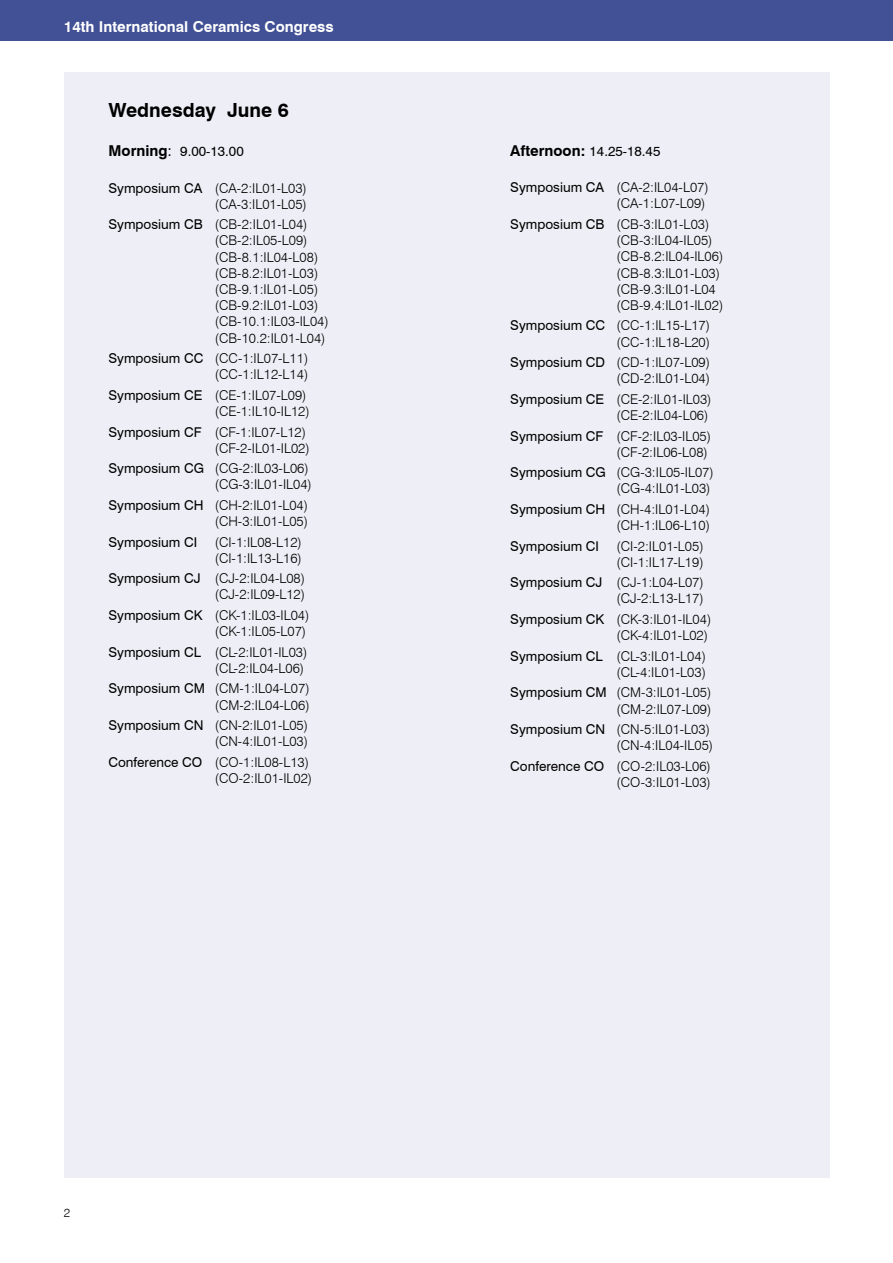
<style>
.page{position:relative;width:893px;height:1263px;background:#fff}
.page>*{position:absolute;margin:0;border:0;box-sizing:border-box;transform-origin:0 0}
.t1{font:700 19.5px "Swiss 721 BT";color:#000}
.t2{font:700 15px "Swiss 721 BT";color:#fff}
.t3{font:300 13.5px/16.2px "Swiss 721 BT";color:#000;text-align:right}
.t4{font:13.5px "Swiss 721 BT";color:#000}
.t5{font:300 12px "Swiss 721 BT";color:#000}
.s1{font-weight:700;font-size:15px}
.s2{font-size:15px}
.s3{font-weight:400}
</style>
<div class="page">
<div style="left:0;top:0;width:893px;height:40px;background:#425195"></div>
<div style="left:64px;top:72px;width:765px;height:1106px;background:#eeeef6"></div>
<p class="t2" style="left:64px;top:17px;width:271px">14th International Ceramics Congress</p>
<h1 class="t1" style="left:108px;top:98px;width:182px">Wednesday June 6</h1>
<p class="t4" style="left:108px;top:143px;width:137px"><span class="s1">Morning</span><span class="s2">:</span> 9.00-13.00</p>
<p class="t3" style="left:108px;top:180px;width:200px"><span class="s3">Symposium CA</span> (CA-2:I L01-L03) (CA-3:I L01-L05)</p>
<p class="t3" style="left:215px;top:216px;width:115px;text-align:left;text-indent:-106px"><span class="s3">Symposium CB</span> (CB-2:I L01-L04) (CB-2:I L05-L09) (CB-8.1:I L04-L08) (CB-8.2:I L01-L03) (CB-9.1:I L01-L05) (CB-9.2:I L01-L03) (CB-10.1:I L03-I L04) (CB-10.2:I L01-L04)</p>
<p class="t3" style="left:108px;top:350px;width:201px"><span class="s3">Symposium CC</span> (CC-1:I L07-L11) (CC-1:I L12-L14)</p>
<p class="t3" style="left:108px;top:387px;width:203px"><span class="s3">Symposium CE</span> (CE-1:I L07-L09) (CE-1:I L10-I L12)</p>
<p class="t3" style="left:108px;top:423px;width:203px"><span class="s3">Symposium CF</span> (CF-1:I L07-L12) (CF-2-I L01-I L02)</p>
<p class="t3" style="left:108px;top:460px;width:205px"><span class="s3">Symposium CG</span> (CG-2:I L03-L06) (CG-3:I L01-I L04)</p>
<p class="t3" style="left:108px;top:497px;width:201px"><span class="s3">Symposium CH</span> (CH-2:I L01-L04) (CH-3:I L01-L05)</p>
<p class="t4" style="left:108px;top:533px;width:90px">Symposium CI</p>
<p class="t3" style="left:215px;top:533px;width:89px;text-align:left">(CI-1:I L08-L12) (CI-1:I L13-L16)</p>
<p class="t3" style="left:108px;top:570px;width:198px"><span class="s3">Symposium CJ</span> (CJ-2:I L04-L08) (CJ-2:I L09-L12)</p>
<p class="t3" style="left:108px;top:607px;width:202px"><span class="s3">Symposium CK</span> (CK-1:I L03-I L04) (CK-1:I L05-L07)</p>
<p class="t3" style="left:108px;top:644px;width:200px"><span class="s3">Symposium CL</span> (CL-2:I L01-I L03) (CL-2:I L04-L06)</p>
<p class="t3" style="left:108px;top:680px;width:203px"><span class="s3">Symposium CM</span> (CM-1:I L04-L07) (CM-2:I L04-L06)</p>
<p class="t3" style="left:108px;top:717px;width:201px"><span class="s3">Symposium CN</span> (CN-2:I L01-L05) (CN-4:I L01-L03)</p>
<p class="t3" style="left:108px;top:754px;width:205px"><span class="s3">Conference CO</span> (CO-1:I L08-L13) (CO-2:I L01-I L02)</p>
<p class="t5" style="left:64px;top:1205px;width:8px">2</p>
<p class="t4" style="left:510px;top:143px;width:152px"><span class="s1">Afternoon:</span> 14.25-18.45</p>
<p class="t3" style="left:510px;top:179px;width:200px"><span class="s3">Symposium CA</span> (CA-2:I L04-L07) (CA-1:L07-L09)</p>
<p class="t3" style="left:617px;top:216px;width:108px;text-align:left;text-indent:-106px"><span class="s3">Symposium CB</span> (CB-3:I L01-L03) (CB-3:I L04-I L05) (CB-8.2:I L04-I L06) (CB-8.3:I L01-L03) (CB-9.3:I L01-L04 (CB-9.4:I L01-I L02)</p>
<p class="t3" style="left:510px;top:317px;width:201px"><span class="s3">Symposium CC</span> (CC-1:I L15-L17) (CC-1:I L18-L20)</p>
<p class="t3" style="left:510px;top:354px;width:201px"><span class="s3">Symposium CD</span> (CD-1:I L07-L09) (CD-2:I L01-L04)</p>
<p class="t3" style="left:510px;top:391px;width:203px"><span class="s3">Symposium CE</span> (CE-2:I L01-I L03) (CE-2:I L04-L06)</p>
<p class="t3" style="left:510px;top:427px;width:202px"><span class="s3">Symposium CF</span> (CF-2:I L03-I L05) (CF-2:I L06-L08)</p>
<p class="t3" style="left:510px;top:464px;width:205px"><span class="s3">Symposium CG</span> (CG-3:I L05-I L07) (CG-4:I L01-L03)</p>
<p class="t3" style="left:510px;top:501px;width:201px"><span class="s3">Symposium CH</span> (CH-4:I L01-L04) (CH-1:I L06-L10)</p>
<p class="t4" style="left:510px;top:537px;width:90px">Symposium CI</p>
<p class="t3" style="left:617px;top:537px;width:89px;text-align:left">(CI-2:I L01-L05) (CI-1:I L17-L19)</p>
<p class="t3" style="left:510px;top:574px;width:195px"><span class="s3">Symposium CJ</span> (CJ-1:L04-L07) (CJ-2:L13-L17)</p>
<p class="t3" style="left:510px;top:611px;width:202px"><span class="s3">Symposium CK</span> (CK-3:I L01-I L04) (CK-4:I L01-L02)</p>
<p class="t3" style="left:510px;top:648px;width:197px"><span class="s3">Symposium CL</span> (CL-3:I L01-L04) (CL-4:I L01-L03)</p>
<p class="t3" style="left:510px;top:684px;width:203px"><span class="s3">Symposium CM</span> (CM-3:I L01-L05) (CM-2:I L07-L09)</p>
<p class="t3" style="left:510px;top:721px;width:204px"><span class="s3">Symposium CN</span> (CN-5:I L01-L03) (CN -4:I L04-I L05)</p>
<p class="t3" style="left:510px;top:758px;width:202px"><span class="s3">Conference CO</span> (CO-2:I L03-L06) (CO-3:I L01-L03)</p>
</div>
